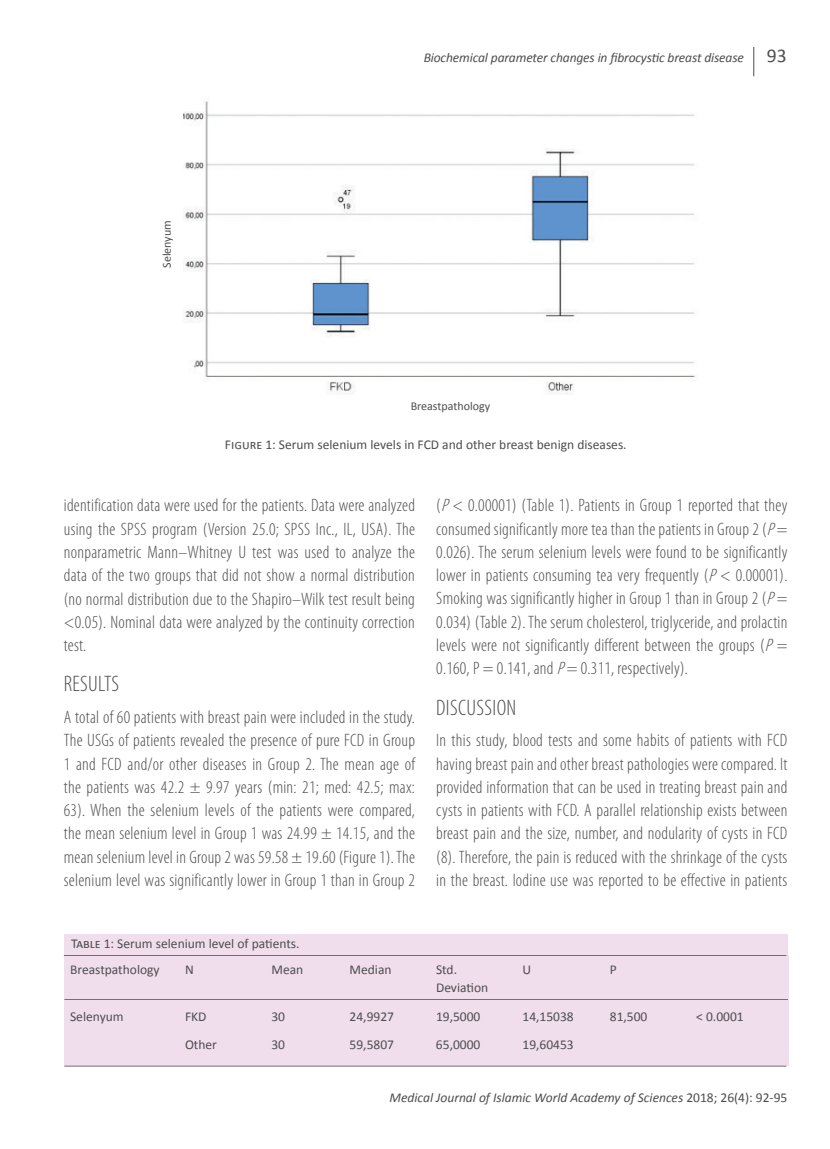
<style>
.page{position:relative;width:830px;height:1149px;background:#fff}
.page>*{position:absolute;margin:0;border:0;box-sizing:border-box;transform-origin:0 0}
.t1{font:300 condensed 22.5px "Myriad Pro";letter-spacing:.015em;color:#4d4d4f}
.t2{font:300 condensed 18px/23.2px "Myriad Pro";letter-spacing:.015em;color:#4d4d4f;text-align:justify}
.t3{font:13.5px/18px "Calibri";color:#4d4d4f}
.t4{font:italic 13.5px "Calibri";letter-spacing:-.01em;color:#4d4d4f}
.t5{font:12px "Calibri";color:#4d4d4f}
.s1{font-style:normal;font-size:19.5px}
.s2{font-style:italic}
.s3{font-style:normal}
</style>
<div class="page">
<svg style="left:753px;top:47px;width:1px;height:29px"></svg>
<div style="left:64px;top:955px;width:723px;height:110px;background:#f1deed"></div>
<div style="left:64px;top:933px;width:723px;height:22px;background:#f1deed"></div>
<hr style="left:64px;top:1065px;width:722px;height:1px;background:#4d4d4f">
<hr style="left:64px;top:998px;width:723px;height:1px;background:#4d4d4f">
<hr style="left:64px;top:954px;width:722px;height:1px;background:#4d4d4f">
<img style="left:183px;top:101px;width:513px;height:293px">
<p class="t4" style="left:423px;top:48px;width:364px">Biochemical parameter changes in fibrocystic breast disease <span class="s1">93</span></p>
<p class="t5" style="left:159px;top:268px;width:49px;rotate:-90deg">Selenyum</p>
<p class="t5" style="left:410px;top:399px;width:81px">Breastpathology</p>
<p class="t3" style="left:225px;top:435px;width:403px">fıgure 1: Serum selenium levels in FCD and other breast benign diseases.</p>
<p class="t2" style="left:64px;top:493px;width:352px">identification data were used for the patients. Data were analyzed using the SPSS program (Version 25.0; SPSS Inc., IL, USA). The nonparametric Mann–Whitney U test was used to analyze the data of the two groups that did not show a normal distribution (no normal distribution due to the Shapiro–Wilk test result being &lt;0.05). Nominal data were analyzed by the continuity correction test.</p>
<p class="t1" style="left:64px;top:670px;width:57px">RESULTS</p>
<p class="t2" style="left:64px;top:705px;width:352px">A total of 60 patients with breast pain were included in the study.<br>The USGs of patients revealed the presence of pure FCD in Group 1 and FCD and/or other diseases in Group 2. The mean age of the patients was 42.2 ± 9.97 years (min: 21; med: 42.5; max:<br>63). When the selenium levels of the patients were compared, the mean selenium level in Group 1 was 24.99 ± 14.15, and the mean selenium level in Group 2 was 59.58 ± 19.60 (Figure 1). The selenium level was significantly lower in Group 1 than in Group 2</p>
<p class="t3" style="left:71px;top:934px;width:230px">Table 1: Serum selenium level of patients.</p>
<p class="t2" style="left:436px;top:493px;width:352px">(<span class="s2">P</span>&lt; 0.00001) (Table 1). Patients in Group 1 reported that they consumed significantly more tea than the patients in Group 2 (<span class="s2">P</span>= 0.026). The serum selenium levels were found to be significantly lower in patients consuming tea very frequently (<span class="s2">P</span>&lt; 0.00001).<br>Smoking was significantly higher in Group 1 than in Group 2 (<span class="s2">P</span>= 0.034) (Table 2). The serum cholesterol, triglyceride, and prolactin levels were not significantly different between the groups (<span class="s2">P</span>= 0.160, P = 0.141, and <span class="s2">P</span>= 0.311, respectively).</p>
<p class="t1" style="left:436px;top:693px;width:71px">DISCUSSION</p>
<p class="t2" style="left:436px;top:728px;width:352px;text-align:left">In this study, blood tests and some habits of patients with FCD having breast pain and other breast pathologies were compared. It provided information that can be used in treating breast pain and cysts in patients with FCD. A parallel relationship exists between breast pain and the size, number, and nodularity of cysts in FCD (8). Therefore, the pain is reduced with the shrinkage of the cysts in the breast. Iodine use was reported to be effective in patients</p>
<p class="t3" style="left:70px;top:960px;width:91px">Breastpathology</p>
<p class="t3" style="left:185px;top:960px;width:10px">N</p>
<p class="t3" style="left:271px;top:960px;width:33px">Mean</p>
<p class="t3" style="left:349px;top:960px;width:43px">Median</p>
<p class="t3" style="left:436px;top:960px;width:54px">Std.<br>Deviation</p>
<p class="t3" style="left:522px;top:960px;width:10px">U</p>
<p class="t3" style="left:609px;top:960px;width:8px">P</p>
<p class="t3" style="left:70px;top:1007px;width:55px">Selenyum</p>
<p class="t3" style="left:185px;top:1007px;width:23px">FKD</p>
<p class="t3" style="left:271px;top:1007px;width:15px">30</p>
<p class="t3" style="left:349px;top:1007px;width:46px">24,9927</p>
<p class="t3" style="left:436px;top:1007px;width:46px">19,5000</p>
<p class="t3" style="left:522px;top:1007px;width:53px">14,15038</p>
<p class="t3" style="left:609px;top:1007px;width:39px">81,500</p>
<p class="t3" style="left:696px;top:1007px;width:49px">&lt; 0.0001</p>
<p class="t3" style="left:185px;top:1035px;width:33px">Other</p>
<p class="t3" style="left:271px;top:1035px;width:15px">30</p>
<p class="t3" style="left:349px;top:1035px;width:46px">59,5807</p>
<p class="t3" style="left:436px;top:1035px;width:46px">65,0000</p>
<p class="t3" style="left:522px;top:1035px;width:53px">19,60453</p>
<p class="t4" style="left:389px;top:1087px;width:399px">Medical Journal of Islamic World Academy of Sciences <span class="s3">2018; 26(4): 92-95</span></p>
</div>
